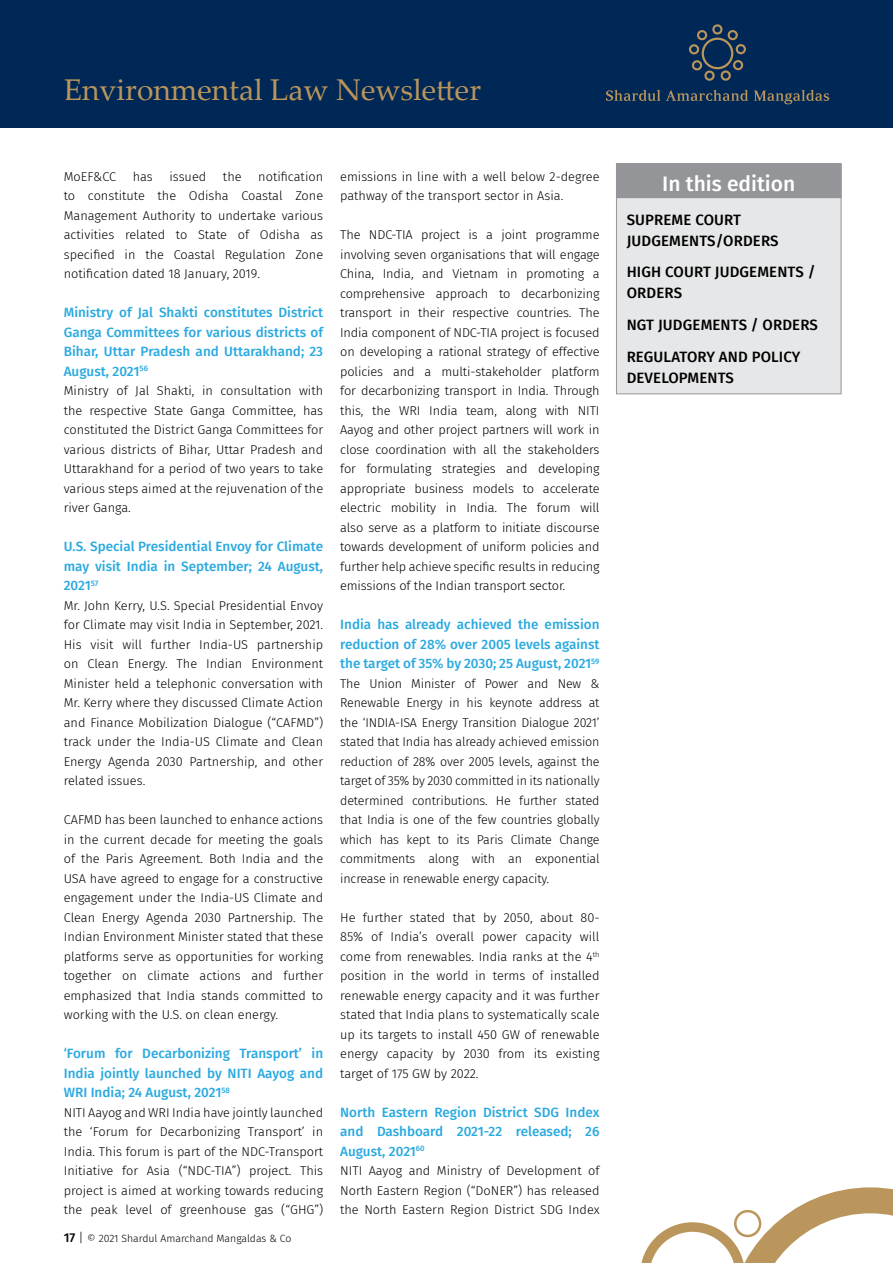
<style>
.page{position:relative;width:893px;height:1263px;background:#fff}
.page>*{position:absolute;margin:0;border:0;box-sizing:border-box;transform-origin:0 0}
.t1{font:30px "Palatino Linotype";color:#ba955c}
.t2{font:500 21px "Fira Sans";color:#fff}
.t3{font:500 15px/21px "Fira Sans";letter-spacing:.01em;color:#000}
.t4{font:500 13.5px/19.5px "Fira Sans";color:#2aa9e0;text-align:justify}
.t5{font:300 12.75px/19.5px "Fira Sans";color:#000;text-align:justify}
.t6{font:300 10.5px "Fira Sans";color:#000}
.s1{font-weight:500;font-size:12.75px}
.s2{font-size:12.75px}
</style>
<div class="page">
<svg style="left:641px;top:1187px;width:252px;height:76px"></svg>
<div style="left:0;top:0;width:893px;height:128px;background:#002856"></div>
<svg style="left:606px;top:90px;width:54px;height:11px"></svg>
<svg style="left:666px;top:90px;width:82px;height:11px"></svg>
<svg style="left:754px;top:90px;width:75px;height:14px"></svg>
<svg style="left:689px;top:24px;width:57px;height:57px"></svg>
<div style="left:616px;top:163px;width:225px;height:231px;background:#e6e7e8;border:1px solid #939598"></div>
<div style="left:616px;top:164px;width:225px;height:34px;background:#939598"></div>
<div style="left:616px;top:163px;width:225px;height:35px;border:1px solid #939598"></div>
<h1 class="t1" style="left:64px;top:68px;width:419px">Environmental Law Newsletter</h1>
<p class="t5" style="left:64px;top:167px;width:261px;text-indent:194px">notification to constitute the Odisha Coastal Zone Management Authority to undertake various activities related to State of Odisha as specified in the Coastal Regulation Zone notification dated 18 January, 2019.</p>
<p class="t4" style="left:64px;top:302px;width:261px">Ministry of Jal Shakti constitutes District Ganga Committees for various districts of Bihar, Uttar Pradesh and Uttarakhand; 23<br>August, 2021<sup>56</sup></p>
<p class="t5" style="left:64px;top:381px;width:261px">Ministry of Jal Shakti, in consultation with the respective State Ganga Committee, has constituted the District Ganga Committees for various districts of Bihar, Uttar Pradesh and Uttarakhand for a period of two years to take various steps aimed at the rejuvenation of the river Ganga.</p>
<p class="t4" style="left:64px;top:536px;width:261px">U.S. Special Presidential Envoy for Climate may visit India in September; 24 August, 2021<sup>57</sup></p>
<p class="t5" style="left:64px;top:596px;width:261px">Mr. John Kerry, U.S. Special Presidential Envoy for Climate may visit India in September, 2021.<br>His visit will further India-US partnership on Clean Energy. The Indian Environment Minister held a telephonic conversation with Mr. Kerry where they discussed Climate Action and Finance Mobilization Dialogue (“CAFMD”) track under the India-US Climate and Clean Energy Agenda 2030 Partnership, and other related issues.</p>
<p class="t5" style="left:64px;top:810px;width:261px">CAFMD has been launched to enhance actions in the current decade for meeting the goals of the Paris Agreement. Both India and the USA have agreed to engage for a constructive engagement under the India-US Climate and Clean Energy Agenda 2030 Partnership. The Indian Environment Minister stated that these platforms serve as opportunities for working together on climate actions and further emphasized that India stands committed to working with the U.S. on clean energy.</p>
<p class="t4" style="left:64px;top:1043px;width:261px">‘Forum for Decarbonizing Transport’ in India jointly launched by NITI Aayog and WRI India; 24 August, 2021<sup>58</sup></p>
<p class="t5" style="left:64px;top:1103px;width:261px">NITI Aayog and WRI India have jointly launched the ‘Forum for Decarbonizing Transport’ in India. This forum is part of the NDC-Transport Initiative for Asia (“NDC-TIA”) project. This project is aimed at working towards reducing the peak level of greenhouse gas (“GHG”)</p>
<p class="t5" style="left:64px;top:167px;width:54px">MoEF&amp;CC</p>
<p class="t5" style="left:133px;top:167px;width:22px">has</p>
<p class="t5" style="left:170px;top:167px;width:38px">issued</p>
<p class="t5" style="left:223px;top:167px;width:20px">the</p>
<p class="t6" style="left:64px;top:1231px;width:229px"><span class="s1">17</span> <span class="s2">|</span> © 2021 Shardul Amarchand Mangaldas &amp; Co</p>
<p class="t5" style="left:340px;top:166px;width:261px">emissions in line with a well below 2-degree pathway of the transport sector in Asia.</p>
<p class="t5" style="left:340px;top:225px;width:261px">The NDC-TIA project is a joint programme involving seven organisations that will engage China, India, and Vietnam in promoting a comprehensive approach to decarbonizing transport in their respective countries. The India component of NDC-TIA project is focused on developing a rational strategy of effective policies and a multi-stakeholder platform for decarbonizing transport in India. Through this, the WRI India team, along with NITI Aayog and other project partners will work in close coordination with all the stakeholders for formulating strategies and developing appropriate business models to accelerate electric mobility in India. The forum will also serve as a platform to initiate discourse towards development of uniform policies and further help achieve specific results in reducing emissions of the Indian transport sector.</p>
<p class="t4" style="left:340px;top:614px;width:261px">India has already achieved the emission reduction of 28% over 2005 levels against the target of 35% by 2030; 25 August, 2021<sup>59</sup></p>
<p class="t5" style="left:340px;top:674px;width:261px">The Union Minister of Power and New &amp; Renewable Energy in his keynote address at the ‘INDIA-ISA Energy Transition Dialogue 2021’ stated that India has already achieved emission reduction of 28% over 2005 levels, against the target of 35% by 2030 committed in its nationally determined contributions. He further stated that India is one of the few countries globally which has kept to its Paris Climate Change commitments along with an exponential increase in renewable energy capacity.</p>
<p class="t5" style="left:340px;top:908px;width:261px">He further stated that by 2050, about 80- 85% of India’s overall power capacity will come from renewables. India ranks at the 4<sup>th </sup>position in the world in terms of installed renewable energy capacity and it was further stated that India plans to systematically scale up its targets to install 450 GW of renewable energy capacity by 2030 from its existing target of 175 GW by 2022.</p>
<p class="t4" style="left:340px;top:1102px;width:261px">North Eastern Region District SDG Index and Dashboard 2021-22 released; 26<br>August, 2021<sup>60</sup></p>
<p class="t5" style="left:340px;top:1161px;width:261px">NITI Aayog and Ministry of Development of North Eastern Region (“DoNER”) has released the North Eastern Region District SDG Index</p>
<h2 class="t2" style="left:662px;top:166px;width:135px">In this edition</h2>
<p class="t3" style="left:627px;top:208px;width:153px">SUPREME COURT<br>JUDGEMENTS/ORDERS</p>
<p class="t3" style="left:627px;top:261px;width:190px">HIGH COURT JUDGEMENTS /<br>ORDERS</p>
<p class="t3" style="left:627px;top:308px;width:193px;line-height:31.7px">NGT JUDGEMENTS / ORDERS<br>REGULATORY AND POLICY</p>
<p class="t3" style="left:627px;top:366px;width:109px">DEVELOPMENTS</p>
</div>
